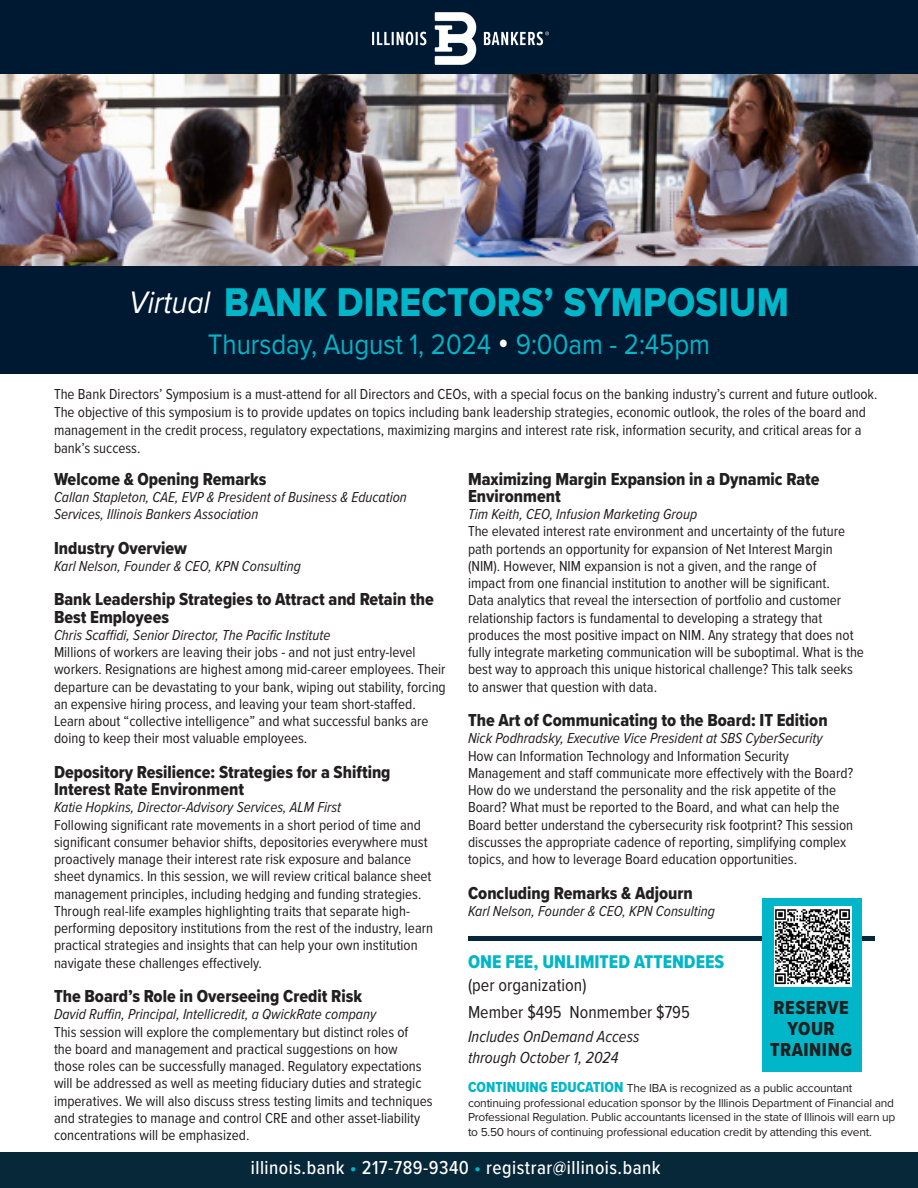
<style>
.page{position:relative;width:918px;height:1188px;background:#fff}
.page>*{position:absolute;margin:0;border:0;box-sizing:border-box;transform-origin:0 0}
.t1{font:41.7px "Proxima Nova Extrabld";letter-spacing:.01em;color:#00b6c8;scale:.88 1}
.t2{font:29.25px "Proxima Nova";color:#00b6c8;scale:.88 1}
.t3{font:500 19.5px "Proxima Nova Cond";letter-spacing:.025em;color:#fff}
.t4{font:19.5px/21px "Proxima Nova Cond Extrabld";letter-spacing:.025em;color:#231f20;text-align:center}
.t5{font:19.05px "Proxima Nova Cond Extrabld";color:#00b6c8}
.t6{font:18.15px "Proxima Nova Cond";color:#231f20}
.t7{font:18px/17.2px "Proxima Nova Cond Extrabld";color:#231f20}
.t8{font:18px "Proxima Nova Cond";color:#231f20}
.t9{font:italic 16.65px/21px "Proxima Nova Cond";color:#231f20}
.t10{font:15px/17.2px "Proxima Nova Cond";color:#231f20}
.t11{font:italic 15px/17.2px "Proxima Nova Cond";color:#231f20}
.t12{font:12px/14.4px "Proxima Nova";letter-spacing:-.02em;color:#231f20;text-align:justify}
.s1{font-family:"Proxima Nova";font-style:italic;font-size:32.25px;color:#fff}
.s2{font-size:35.7px;color:#fff}
.s3{font-family:"Proxima Nova Cond Extrabld";font-size:15px;color:#00b6c8}
.s4{color:#00b6c8}
</style>
<div class="page">
<div style="left:0;top:1153px;width:918px;height:35px;background:#062839"></div>
<div style="left:0;top:0;width:918px;height:374px;background:#001932"></div>
<img style="left:0;top:74px;width:918px;height:191px">
<img style="left:372px;top:13px;width:177px;height:52px">
<div style="left:468px;top:936px;width:407px;height:5px;background:#062839"></div>
<div style="left:762px;top:898px;width:100px;height:174px;background:#00b6c8"></div>
<img style="left:774px;top:907px;width:77px;height:79px">
<p class="t1" style="left:129px;top:271px;width:751px"><span class="s1">Virtual</span> BANK DIRECTORS’ SYMPOSIUM</p>
<p class="t2" style="left:208px;top:322px;width:572px">Thursday, August 1, 2024 <span class="s2">•</span> 9:00am - 2:45pm</p>
<p class="t10" style="left:54px;top:384px;width:825px;line-height:18px">The Bank Directors’ Symposium is a must-attend for all Directors and CEOs, with a special focus on the banking industry’s current and future outlook.<br>The objective of this symposium is to provide updates on topics including bank leadership strategies, economic outlook, the roles of the board and management in the credit process, regulatory expectations, maximizing margins and interest rate risk, information security, and critical areas for a bank’s success.</p>
<p class="t7" style="left:54px;top:470px;width:214px">Welcome &amp; Opening Remarks</p>
<p class="t11" style="left:54px;top:488px;width:354px">Callan Stapleton, CAE, EVP &amp; President of Business &amp; Education<br>Services, Illinois Bankers Association</p>
<p class="t7" style="left:54px;top:539px;width:134px">Industry Overview</p>
<p class="t11" style="left:54px;top:557px;width:248px">Karl Nelson, Founder &amp; CEO, KPN Consulting</p>
<p class="t7" style="left:54px;top:591px;width:381px">Bank Leadership Strategies to Attract and Retain the<br>Best Employees</p>
<p class="t11" style="left:54px;top:626px;width:278px">Chris Scaffidi, Senior Director, The Pacific Institute</p>
<p class="t10" style="left:54px;top:643px;width:393px">Millions of workers are leaving their jobs - and not just entry-level workers. Resignations are highest among mid-career employees. Their departure can be devastating to your bank, wiping out stability, forcing an expensive hiring process, and leaving your team short-staffed.<br>Learn about “collective intelligence” and what successful banks are doing to keep their most valuable employees.</p>
<p class="t7" style="left:54px;top:763px;width:338px">Depository Resilience: Strategies for a Shifting<br>Interest Rate Environment</p>
<p class="t11" style="left:54px;top:798px;width:289px">Katie Hopkins, Director-Advisory Services, ALM First</p>
<p class="t10" style="left:54px;top:816px;width:381px">Following significant rate movements in a short period of time and significant consumer behavior shifts, depositories everywhere must proactively manage their interest rate risk exposure and balance sheet dynamics. In this session, we will review critical balance sheet management principles, including hedging and funding strategies.<br>Through real-life examples highlighting traits that separate high&shy;performing depository institutions from the rest of the industry, learn practical strategies and insights that can help your own institution navigate these challenges effectively.</p>
<p class="t7" style="left:54px;top:987px;width:310px">The Board’s Role in Overseeing Credit Risk</p>
<p class="t11" style="left:54px;top:1005px;width:324px">David Ruffin, Principal, Intellicredit, a QwickRate company</p>
<p class="t10" style="left:54px;top:1023px;width:380px">This session will explore the complementary but distinct roles of<br>the board and management and practical suggestions on how<br>those roles can be successfully managed. Regulatory expectations will be addressed as well as meeting fiduciary duties and strategic imperatives. We will also discuss stress testing limits and techniques and strategies to manage and control CRE and other asset-liability concentrations will be emphasized.</p>
<p class="t7" style="left:468px;top:470px;width:353px">Maximizing Margin Expansion in a Dynamic Rate<br>Environment</p>
<p class="t11" style="left:468px;top:505px;width:231px">Tim Keith, CEO, Infusion Marketing Group</p>
<p class="t10" style="left:468px;top:522px;width:398px">The elevated interest rate environment and uncertainty of the future path portends an opportunity for expansion of Net Interest Margin (NIM). However, NIM expansion is not a given, and the range of<br>impact from one financial institution to another will be significant.<br>Data analytics that reveal the intersection of portfolio and customer relationship factors is fundamental to developing a strategy that produces the most positive impact on NIM. Any strategy that does not fully integrate marketing communication will be suboptimal. What is the best way to approach this unique historical challenge? This talk seeks to answer that question with data.</p>
<p class="t7" style="left:468px;top:711px;width:361px">The Art of Communicating to the Board: IT Edition</p>
<p class="t11" style="left:468px;top:729px;width:356px">Nick Podhradsky, Executive Vice President at SBS CyberSecurity</p>
<p class="t10" style="left:468px;top:747px;width:387px">How can Information Technology and Information Security Management and staff communicate more effectively with the Board?<br>How do we understand the personality and the risk appetite of the Board? What must be reported to the Board, and what can help the Board better understand the cybersecurity risk footprint? This session discusses the appropriate cadence of reporting, simplifying complex topics, and how to leverage Board education opportunities.</p>
<p class="t7" style="left:468px;top:884px;width:226px">Concluding Remarks &amp; Adjourn</p>
<p class="t11" style="left:468px;top:902px;width:248px">Karl Nelson, Founder &amp; CEO, KPN Consulting</p>
<p class="t5" style="left:468px;top:948px;width:258px">ONE FEE, UNLIMITED ATTENDEES</p>
<p class="t6" style="left:468px;top:972px;width:120px">(per organization)</p>
<p class="t8" style="left:468px;top:999px;width:223px">Member $495 Nonmember $795</p>
<p class="t9" style="left:468px;top:1026px;width:173px">Includes OnDemand Access through October 1, 2024</p>
<p class="t4" style="left:774px;top:997px;width:76px">RESERVE<br>YOUR</p>
<p class="t4" style="left:770px;top:1039px;width:83px">TRAINING</p>
<p class="t12" style="left:468px;top:1081px;width:386px"><span class="s3">CONTINUING EDUCATION</span> The IBA is recognized as a public accountant</p>
<p class="t12" style="left:468px;top:1095px;width:429px">continuing professional education sponsor by the Illinois Department of Financial and Professional Regulation. Public accountants licensed in the state of Illinois will earn up to 5.50 hours of continuing professional education credit by attending this event.</p>
<p class="t3" style="left:251px;top:1153px;width:411px">illinois.bank <span class="s4">•</span> 217-789-9340 <span class="s4">•</span> registrar@illinois.bank</p>
</div>
